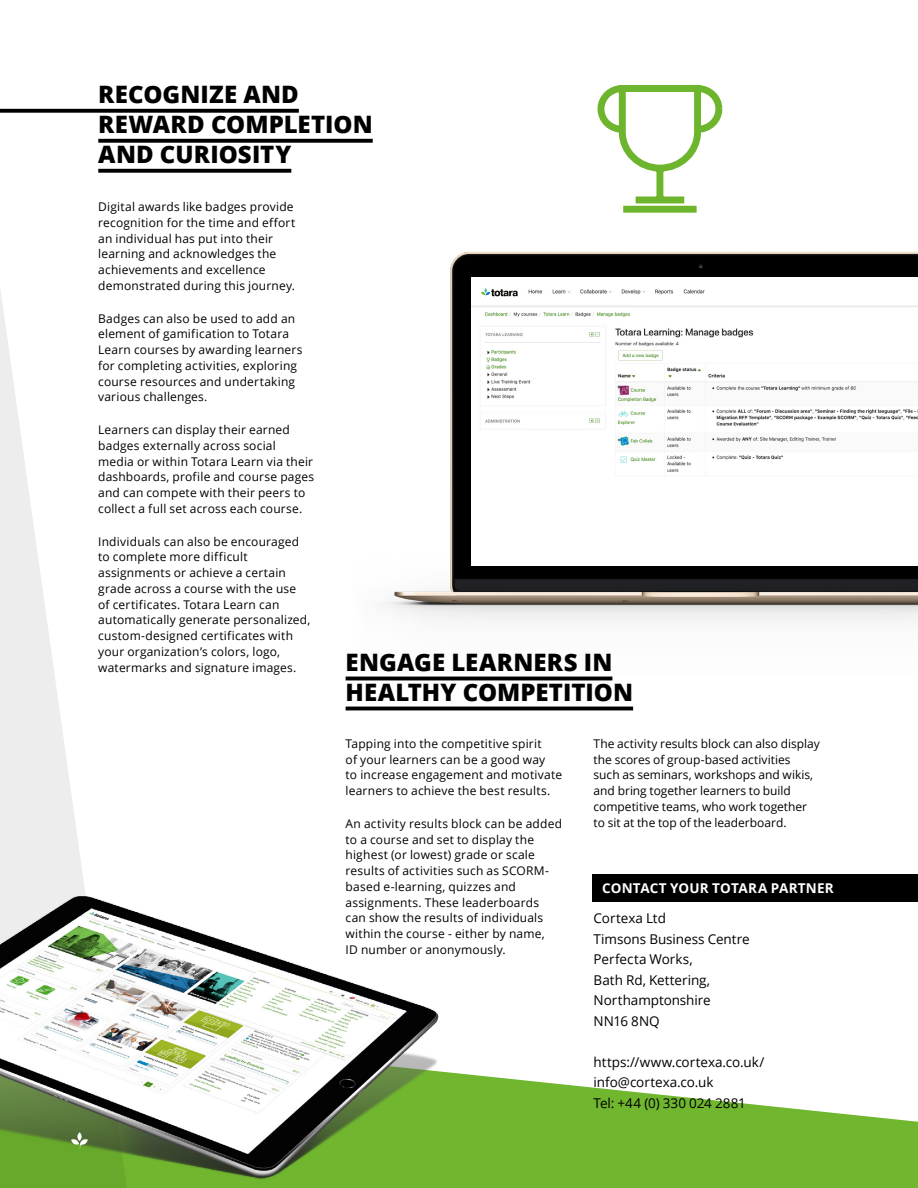
<style>
.page{position:relative;width:918px;height:1188px;background:#fff}
.page>*{position:absolute;margin:0;border:0;box-sizing:border-box;transform-origin:0 0}
.t1{font:800 24px/30px "Open Sans";letter-spacing:.005em;color:#000}
.t2{font:13.5px/20.5px "Open Sans";letter-spacing:-.005em;color:#000}
.t3{font:700 13.5px "Open Sans";letter-spacing:.01em;color:#fff}
.t4{font:12px/15.8px "Open Sans";letter-spacing:.015em;color:#000}
</style>
<div class="page">
<svg style="left:0;top:108px;width:133px;height:665px"></svg>
<svg style="left:580px;top:1086px;width:338px;height:102px;fill:#70b62f"></svg>
<svg style="left:597px;top:85px;width:126px;height:64px"></svg>
<img style="left:345px;top:149px;width:573px;height:562px">
<img style="left:471px;top:278px;width:447px;height:288px">
<div style="left:476px;top:284px;width:49px;height:18px;background:#fff"></div>
<svg style="left:481px;top:288px;width:37px;height:9px"></svg>
<img style="left:0;top:773px;width:580px;height:415px">
<svg style="left:0;top:109px;width:299px;height:4px"></svg>
<svg style="left:98px;top:139px;width:275px;height:4px"></svg>
<svg style="left:98px;top:169px;width:193px;height:4px"></svg>
<hr style="left:346px;top:677px;width:266px;height:3px;background:#000">
<hr style="left:346px;top:707px;width:287px;height:3px;background:#000">
<div style="left:593px;top:875px;width:325px;height:27px;background:#000"></div>
<div style="left:77px;top:1132px;width:5px;height:9px;background:#fff;border-radius:50%"></div>
<svg style="left:71px;top:1139px;width:17px;height:9px"></svg>
<h1 class="t1" style="left:98px;top:78px;width:276px">RECOGNIZE AND<br>REWARD COMPLETION<br>AND CURIOSITY</h1>
<p class="t4" style="left:98px;top:199px;width:199px">Digital awards like badges provide recognition for the time and effort an individual has put into their learning and acknowledges the achievements and excellence demonstrated during this journey.</p>
<p class="t4" style="left:98px;top:310px;width:206px">Badges can also be used to add an element of gamification to Totara<br>Learn courses by awarding learners for completing activities, exploring course resources and undertaking various challenges.</p>
<p class="t4" style="left:98px;top:422px;width:217px">Learners can display their earned badges externally across social media or within Totara Learn via their dashboards, profile and course pages and can compete with their peers to collect a full set across each course.</p>
<p class="t4" style="left:98px;top:533px;width:214px">Individuals can also be encouraged to complete more difficult assignments or achieve a certain grade across a course with the use of certificates. Totara Learn can automatically generate personalized, custom-designed certificates with your organization’s colors, logo, watermarks and signature images.</p>
<h1 class="t1" style="left:346px;top:646px;width:289px">ENGAGE LEARNERS IN<br>HEALTHY COMPETITION</h1>
<p class="t4" style="left:594px;top:735px;width:228px">The activity results block can also display the scores of group-based activities<br>such as seminars, workshops and wikis, and bring together learners to build competitive teams, who work together to sit at the top of the leaderboard.</p>
<p class="t4" style="left:346px;top:735px;width:218px">Tapping into the competitive spirit<br>of your learners can be a good way<br>to increase engagement and motivate learners to achieve the best results.</p>
<p class="t4" style="left:346px;top:815px;width:218px">An activity results block can be added to a course and set to display the highest (or lowest) grade or scale results of activities such as SCORM&shy;based e-learning, quizzes and assignments. These leaderboards can show the results of individuals within the course - either by name,<br>ID number or anonymously.</p>
<p class="t3" style="left:602px;top:879px;width:233px">CONTACT YOUR TOTARA PARTNER</p>
<p class="t2" style="left:594px;top:908px;width:158px">Cortexa Ltd<br>Timsons Business Centre<br>Perfecta Works,<br>Bath Rd, Kettering,<br>Northamptonshire<br>NN16 8NQ</p>
<p class="t2" style="left:594px;top:1051px;width:172px">https://www.cortexa.co.uk/ info@cortexa.co.uk<br>Tel: +44 (0) 330 024 2881</p>
</div>
